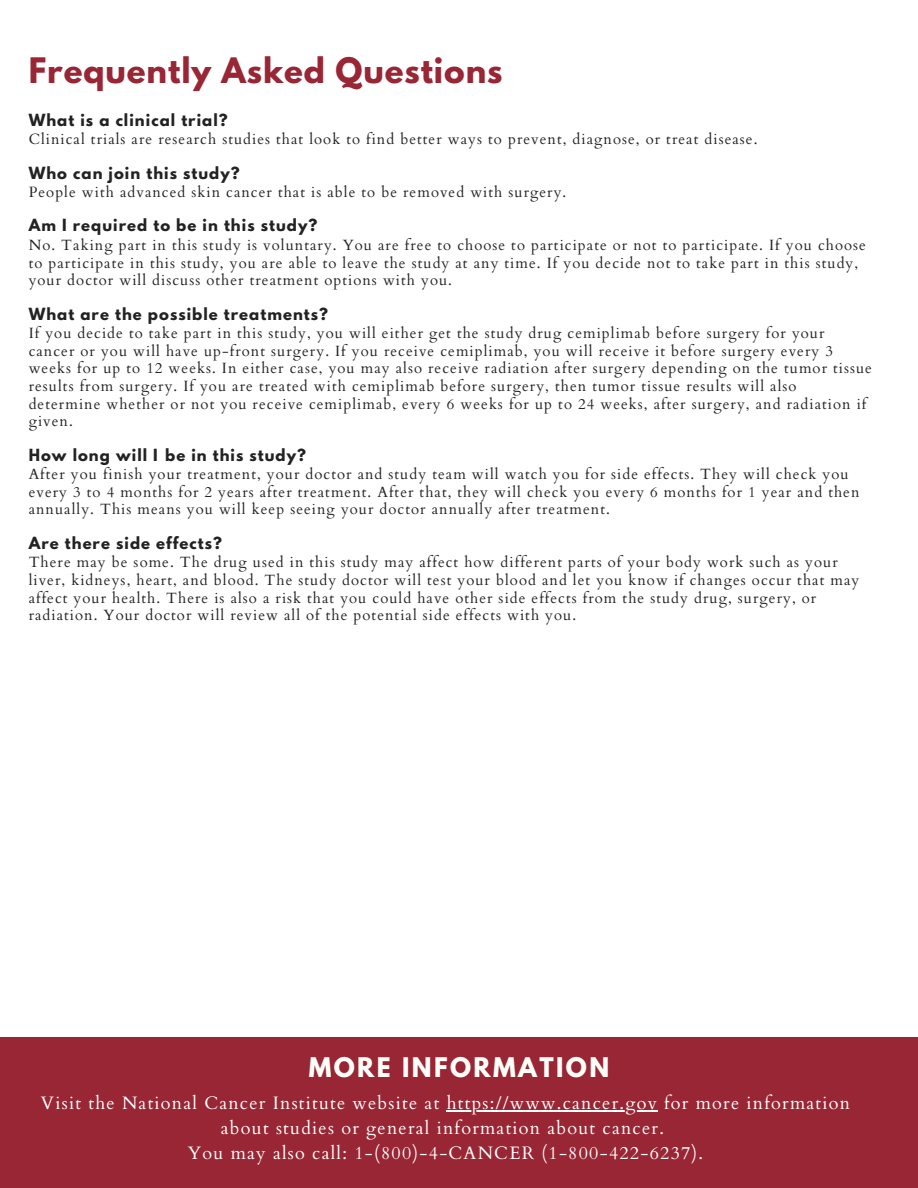
<style>
.page{position:relative;width:918px;height:1188px;background:#fff}
.page>*{position:absolute;margin:0;border:0;box-sizing:border-box;transform-origin:0 0}
.t1{font:700 31.2px "League Spartan";letter-spacing:.03em;color:#992634}
.t2{font:700 24px "League Spartan";letter-spacing:.1em;color:#fffff9}
.t3{font:18px/24.8px "Cardo";letter-spacing:.07em;color:#fff;text-align:center}
.t4{font:14.85px/17.7px "Cardo";letter-spacing:.07em;color:#222}
.t5{font:700 14.85px "League Spartan";letter-spacing:.07em;color:#222}
</style>
<div class="page">
<div style="left:0;top:1038px;width:918px;height:150px;background:#992634"></div>
<hr style="left:447px;top:1110px;width:211px;height:1px;background:#fff">
<h1 class="t1" style="left:29px;top:55px;width:475px">Frequently Asked Questions</h1>
<p class="t5" style="left:29px;top:112px;width:201px">What is a clinical trial?</p>
<p class="t4" style="left:29px;top:131px;width:730px">Clinical trials are research studies that look to find better ways to prevent, diagnose, or treat disease.</p>
<p class="t5" style="left:29px;top:165px;width:212px">Who can join this study?</p>
<p class="t4" style="left:29px;top:184px;width:539px">People with advanced skin cancer that is able to be removed with surgery.</p>
<p class="t5" style="left:29px;top:218px;width:290px">Am I required to be in this study?</p>
<p class="t4" style="left:29px;top:236px;width:839px">No. Taking part in this study is voluntary. You are free to choose to participate or not to participate. If you choose to participate in this study, you are able to leave the study at any time. If you decide not to take part in this study, your doctor will discuss other treatment options with you.</p>
<p class="t5" style="left:29px;top:306px;width:301px">What are the possible treatments?</p>
<p class="t4" style="left:29px;top:325px;width:845px">If you decide to take part in this study, you will either get the study drug cemiplimab before surgery for your cancer or you will have up-front surgery. If you receive cemiplimab, you will receive it before surgery every 3 weeks for up to 12 weeks. In either case, you may also receive radiation after surgery depending on the tumor tissue results from surgery. If you are treated with cemiplimab before surgery, then tumor tissue results will also<br>determine whether or not you receive cemiplimab, every 6 weeks for up to 24 weeks, after surgery, and radiation if given.</p>
<p class="t5" style="left:29px;top:447px;width:279px">How long will I be in this study?</p>
<p class="t4" style="left:29px;top:466px;width:832px">After you finish your treatment, your doctor and study team will watch you for side effects. They will check you every 3 to 4 months for 2 years after treatment. After that, they will check you every 6 months for 1 year and then annually. This means you will keep seeing your doctor annually after treatment.</p>
<p class="t5" style="left:29px;top:535px;width:195px">Are there side effects?</p>
<p class="t4" style="left:29px;top:554px;width:832px">There may be some. The drug used in this study may affect how different parts of your body work such as your liver, kidneys, heart, and blood. The study doctor will test your blood and let you know if changes occur that may affect your health. There is also a risk that you could have other side effects from the study drug, surgery, or radiation. Your doctor will review all of the potential side effects with you.</p>
<h2 class="t2" style="left:309px;top:1056px;width:302px">MORE INFORMATION</h2>
<p class="t3" style="left:41px;top:1091px;width:811px">Visit the National Cancer Institute website at https://www.cancer.gov for more information</p>
<p class="t3" style="left:188px;top:1116px;width:517px">about studies or general information about cancer.<br>You may also call: 1-(800)-4-CANCER (1-800-422-6237).</p>
</div>
